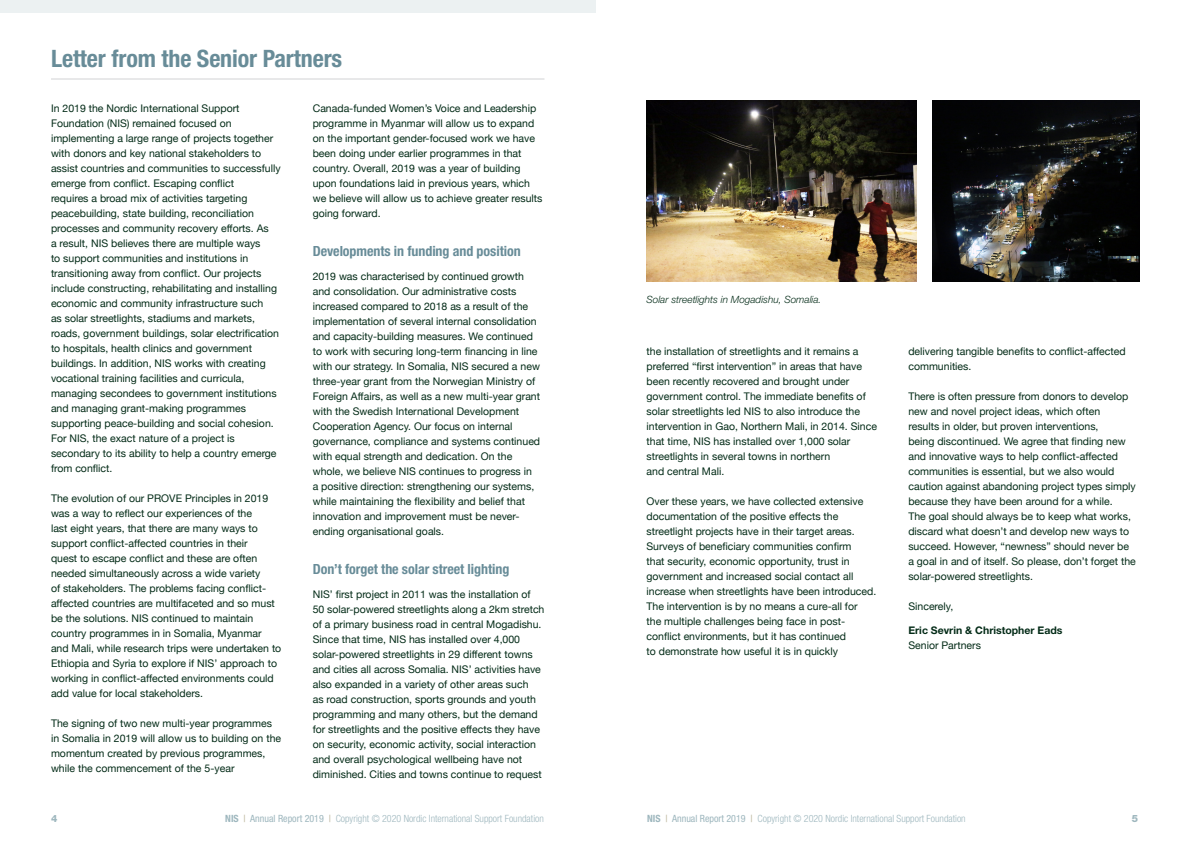
<style>
.page{position:relative;width:1191px;height:842px;background:#fff}
.page>*{position:absolute;margin:0;border:0;box-sizing:border-box;transform-origin:0 0}
.Heading_1{font:700 condensed 24px "Helvetica Neue";letter-spacing:-.005em;color:#688c98}
.Heading_2{font:700 condensed 14px "Helvetica Neue";letter-spacing:-.005em;color:#688c98}
.Body_Text{font:10.5px/15px "Helvetica Neue";color:#032b17}
.Body_Text-2{font:700 10.5px/15px "Helvetica Neue";color:#032b17}
.t1{font:300 condensed 10px "Helvetica Neue";color:#9eb7be}
.photo_caption{font:italic 300 10px "Helvetica Neue";color:#032b17}
.t2{font:800 10px "Helvetica Neue";color:#9eb7be}
.s1{font-weight:400}
.s2{font-weight:700}
.s3{font-weight:400;color:#b9b298}
</style>
<div class="page">
<hr style="left:51px;top:79px;width:493px;height:1px;background:#d1d2d4">
<img style="left:646px;top:101px;width:270px;height:180px">
<img style="left:932px;top:101px;width:208px;height:180px">
<div style="left:0;top:0;width:595px;height:12px;background:#ecf1f2"></div>
<p class="Heading_1" style="left:51px;top:44px;width:293px">Letter from the Senior Partners</p>
<p class="Body_Text" style="left:51px;top:100px;width:231px">In 2019 the Nordic International Support Foundation (NIS) remained focused on implementing a large range of projects together with donors and key national stakeholders to assist countries and communities to successfully emerge from conflict. Escaping conflict<br>requires a broad mix of activities targeting peacebuilding, state building, reconciliation processes and community recovery efforts. As<br>a result, NIS believes there are multiple ways<br>to support communities and institutions in transitioning away from conflict. Our projects include constructing, rehabilitating and installing economic and community infrastructure such<br>as solar streetlights, stadiums and markets, roads, government buildings, solar electrification to hospitals, health clinics and government buildings. In addition, NIS works with creating vocational training facilities and curricula, managing secondees to government institutions and managing grant-making programmes supporting peace-building and social cohesion.<br>For NIS, the exact nature of a project is secondary to its ability to help a country emerge from conflict.</p>
<p class="Body_Text" style="left:51px;top:490px;width:232px">The evolution of our PROVE Principles in 2019 was a way to reflect our experiences of the<br>last eight years, that there are many ways to support conflict-affected countries in their<br>quest to escape conflict and these are often needed simultaneously across a wide variety<br>of stakeholders. The problems facing conflict&shy;affected countries are multifaceted and so must be the solutions. NIS continued to maintain country programmes in in Somalia, Myanmar and Mali, while research trips were undertaken to Ethiopia and Syria to explore if NIS’ approach to working in conflict-affected environments could add value for local stakeholders.</p>
<p class="Body_Text" style="left:51px;top:715px;width:232px">The signing of two new multi-year programmes in Somalia in 2019 will allow us to building on the momentum created by previous programmes, while the commencement of the 5-year</p>
<p class="Body_Text" style="left:313px;top:100px;width:231px">Canada-funded Women’s Voice and Leadership programme in Myanmar will allow us to expand on the important gender-focused work we have been doing under earlier programmes in that country. Overall, 2019 was a year of building upon foundations laid in previous years, which we believe will allow us to achieve greater results going forward.</p>
<p class="Heading_2" style="left:313px;top:242px;width:209px">Developments in funding and position</p>
<p class="Body_Text" style="left:313px;top:268px;width:229px">2019 was characterised by continued growth and consolidation. Our administrative costs increased compared to 2018 as a result of the implementation of several internal consolidation and capacity-building measures. We continued to work with securing long-term financing in line with our strategy. In Somalia, NIS secured a new three-year grant from the Norwegian Ministry of Foreign Affairs, as well as a new multi-year grant with the Swedish International Development Cooperation Agency. Our focus on internal governance, compliance and systems continued with equal strength and dedication. On the whole, we believe NIS continues to progress in a positive direction: strengthening our systems, while maintaining the flexibility and belief that innovation and improvement must be never&shy;ending organisational goals.</p>
<p class="Heading_2" style="left:313px;top:560px;width:198px">Don’t forget the solar street lighting</p>
<p class="Body_Text" style="left:313px;top:586px;width:233px">NIS’ first project in 2011 was the installation of 50 solar-powered streetlights along a 2km stretch of a primary business road in central Mogadishu.<br>Since that time, NIS has installed over 4,000 solar-powered streetlights in 29 different towns and cities all across Somalia. NIS’ activities have also expanded in a variety of other areas such<br>as road construction, sports grounds and youth programming and many others, but the demand for streetlights and the positive effects they have on security, economic activity, social interaction and overall psychological wellbeing have not diminished. Cities and towns continue to request</p>
<p class="photo_caption" style="left:646px;top:294px;width:176px">Solar streetlights in Mogadishu, Somalia.</p>
<p class="Body_Text" style="left:646px;top:343px;width:232px">the installation of streetlights and it remains a preferred “first intervention” in areas that have been recently recovered and brought under government control. The immediate benefits of solar streetlights led NIS to also introduce the intervention in Gao, Northern Mali, in 2014. Since that time, NIS has installed over 1,000 solar streetlights in several towns in northern<br>and central Mali.</p>
<p class="Body_Text" style="left:646px;top:493px;width:231px">Over these years, we have collected extensive documentation of the positive effects the streetlight projects have in their target areas.<br>Surveys of beneficiary communities confirm<br>that security, economic opportunity, trust in government and increased social contact all increase when streetlights have been introduced.<br>The intervention is by no means a cure-all for<br>the multiple challenges being face in post&shy;conflict environments, but it has continued<br>to demonstrate how useful it is in quickly</p>
<p class="Body_Text" style="left:908px;top:343px;width:219px">delivering tangible benefits to conflict-affected communities.</p>
<p class="Body_Text" style="left:908px;top:388px;width:229px">There is often pressure from donors to develop new and novel project ideas, which often<br>results in older, but proven interventions,<br>being discontinued. We agree that finding new and innovative ways to help conflict-affected communities is essential, but we also would caution against abandoning project types simply because they have been around for a while.<br>The goal should always be to keep what works, discard what doesn’t and develop new ways to succeed. However, “newness” should never be a goal in and of itself. So please, don’t forget the solar-powered streetlights.</p>
<p class="Body_Text" style="left:908px;top:598px;width:46px">Sincerely,</p>
<p class="Body_Text-2" style="left:908px;top:622px;width:156px">Eric Sevrin &amp; Christopher Eads<br><span class="s1">Senior Partners</span></p>
<p class="t2" style="left:51px;top:812px;width:8px">4</p>
<p class="t1" style="left:225px;top:813px;width:320px"><span class="s2">NIS</span> <span class="s3">|</span> <span class="s1">Annual Report 2019</span> <span class="s3">|</span> Copyright © 2020 Nordic International Support Foundation</p>
<p class="t1" style="left:647px;top:813px;width:320px"><span class="s2">NIS</span> <span class="s3">|</span> <span class="s1">Annual Report 2019</span> <span class="s3">|</span> Copyright © 2020 Nordic International Support Foundation</p>
<p class="t2" style="left:1131px;top:812px;width:8px">5</p>
</div>
